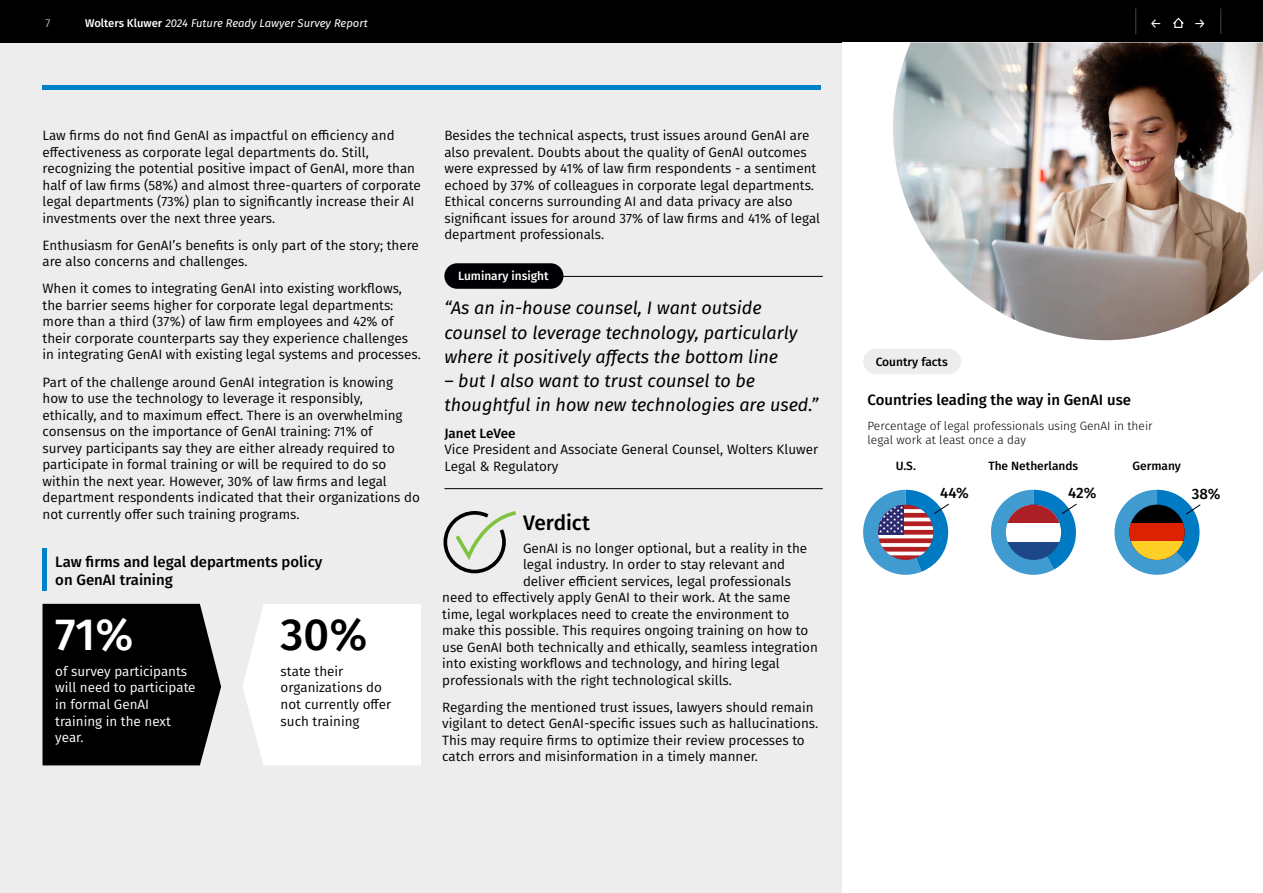
<style>
.page{position:relative;width:1263px;height:893px;background:#fff}
.page>*{position:absolute;margin:0;border:0;box-sizing:border-box;transform-origin:0 0}
.Pull_out_numbers{font:500 45px "Fira Sans";color:#fff}
.Pull_out_numbers-2{font:500 45px "Fira Sans";color:#000004}
.L1{font:500 21px "Fira Sans";color:#000}
.Luminary_Quote{font:italic 18px/24px "Fira Sans";color:#000}
.L2{font:500 15px/18px "Fira Sans";color:#000}
.Body_text{font:13.5px/16.5px "Fira Sans";color:#000}
.Body_text-2{font:13.5px/16.5px "Fira Sans";color:#fff}
.Arrows{font:13.5px "Fira Sans";color:#fff}
.Pull_out_text_-_left{font:300 12px/14.2px "Fira Sans";color:#000}
.Pull_out_text_-_left-2{font:500 12px "Fira Sans";color:#000004}
.Customer_Case{font:500 12px "Fira Sans";color:#fff}
.Customer_Case-2{font:500 12px "Fira Sans";color:#000}
.t1{font:italic 11.25px "Fira Sans";color:#fff}
.t2{font:300 11.25px "Fira Sans";color:#fff}
.s1{font-weight:500;font-style:normal}
.s2{font-weight:500}
</style>
<div class="page">
<div style="left:0;top:43px;width:1263px;height:850px;background:#ededed"></div>
<div style="left:0;top:0;width:1263px;height:43px;background:#000"></div>
<hr style="left:446px;top:276px;width:377px;height:1px;background:#000004">
<hr style="left:444px;top:488px;width:379px;height:1px;background:#000004">
<div style="left:444px;top:263px;width:119px;height:26px;background:#000004;border-radius:13px"></div>
<svg style="left:443px;top:511px;width:73px;height:63px"></svg>
<div style="left:43px;top:604px;width:178px;height:161px;background:#000"></div>
<div style="left:243px;top:604px;width:178px;height:161px;background:#fff"></div>
<div style="left:842px;top:43px;width:421px;height:850px;background:#fff"></div>
<img style="left:893px;top:43px;width:370px;height:297px">
<hr style="left:43px;top:85px;width:778px;height:4px;background:#0080c6">
<div style="left:863px;top:349px;width:98px;height:25px;background:#ededed;border-radius:13px"></div>
<hr style="left:43px;top:549px;width:4px;height:42px;background:#0080c6">
<svg style="left:1114px;top:490px;width:87px;height:85px"></svg>
<svg style="left:1129px;top:541px;width:56px;height:19px"></svg>
<svg style="left:991px;top:490px;width:86px;height:85px"></svg>
<svg style="left:863px;top:490px;width:86px;height:85px"></svg>
<svg style="left:1173px;top:17px;width:11px;height:11px"></svg>
<svg style="left:1135px;top:9px;width:1px;height:25px"></svg>
<svg style="left:1220px;top:9px;width:1px;height:25px"></svg>
<p class="t2" style="left:45px;top:15px;width:6px">7</p>
<p class="t1" style="left:85px;top:14px;width:284px"><span class="s1">Wolters Kluwer</span> 2024 Future Ready Lawyer Survey Report</p>
<p class="Body_text" style="left:43px;top:127px;width:380px">Law firms do not find GenAI as impactful on efficiency and effectiveness as corporate legal departments do. Still, recognizing the potential positive impact of GenAI, more than half of law firms (58%) and almost three-quarters of corporate legal departments (73%) plan to significantly increase their AI investments over the next three years.</p>
<p class="Body_text" style="left:43px;top:237px;width:378px">Enthusiasm for GenAI’s benefits is only part of the story; there are also concerns and challenges.</p>
<p class="Body_text" style="left:43px;top:280px;width:380px">When it comes to integrating GenAI into existing workflows, the barrier seems higher for corporate legal departments: more than a third (37%) of law firm employees and 42% of their corporate counterparts say they experience challenges in integrating GenAI with existing legal systems and processes.</p>
<p class="Body_text" style="left:43px;top:373px;width:379px">Part of the challenge around GenAI integration is knowing how to use the technology to leverage it responsibly, ethically, and to maximum effect. There is an overwhelming consensus on the importance of GenAI training: 71% of<br>survey participants say they are either already required to participate in formal training or will be required to do so within the next year. However, 30% of law firms and legal department respondents indicated that their organizations do not currently offer such training programs.</p>
<p class="L2" style="left:55px;top:552px;width:269px">Law firms and legal departments policy on GenAI training</p>
<p class="Pull_out_numbers" style="left:55px;top:598px;width:80px">71%</p>
<p class="Body_text-2" style="left:55px;top:663px;width:142px">of survey participants will need to participate in formal GenAI training in the next year.</p>
<p class="Pull_out_numbers-2" style="left:281px;top:598px;width:88px">30%</p>
<p class="Body_text" style="left:281px;top:663px;width:112px">state their organizations do not currently offer such training</p>
<p class="Body_text" style="left:444px;top:127px;width:377px">Besides the technical aspects, trust issues around GenAI are also prevalent. Doubts about the quality of GenAI outcomes were expressed by 41% of law firm respondents - a sentiment echoed by 37% of colleagues in corporate legal departments.<br>Ethical concerns surrounding AI and data privacy are also significant issues for around 37% of law firms and 41% of legal department professionals.</p>
<p class="Customer_Case" style="left:458px;top:266px;width:92px">Luminary insight</p>
<p class="Luminary_Quote" style="left:444px;top:296px;width:354px">“As an in-house counsel, I want outside counsel to leverage technology, particularly where it positively affects the bottom line</p>
<p class="Luminary_Quote" style="left:444px;top:368px;width:375px">– but I also want to trust counsel to be thoughtful in how new technologies are used.”</p>
<p class="Body_text" style="left:444px;top:424px;width:375px"><span class="s2">Janet LeVee<br></span>Vice President and Associate General Counsel, Wolters Kluwer<br>Legal &amp; Regulatory</p>
<p class="L1" style="left:523px;top:506px;width:68px">Verdict</p>
<p class="Body_text" style="left:523px;top:539px;width:286px">GenAI is no longer optional, but a reality in the</p>
<p class="Body_text" style="left:523px;top:556px;width:264px">legal industry. In order to stay relevant and</p>
<p class="Body_text" style="left:523px;top:572px;width:269px">deliver efficient services, legal professionals</p>
<p class="Body_text" style="left:442px;top:589px;width:350px">need to effectively apply GenAI to their work. At the same</p>
<p class="Body_text" style="left:442px;top:605px;width:349px">time, legal workplaces need to create the environment to</p>
<p class="Body_text" style="left:442px;top:622px;width:367px">make this possible. This requires ongoing training on how to</p>
<p class="Body_text" style="left:442px;top:638px;width:377px">use GenAI both technically and ethically, seamless integration</p>
<p class="Body_text" style="left:442px;top:655px;width:339px">into existing workflows and technology, and hiring legal</p>
<p class="Body_text" style="left:442px;top:671px;width:291px">professionals with the right technological skills.</p>
<p class="Body_text" style="left:442px;top:699px;width:378px">Regarding the mentioned trust issues, lawyers should remain vigilant to detect GenAI-specific issues such as hallucinations.<br>This may require firms to optimize their review processes to catch errors and misinformation in a timely manner.</p>
<p class="Customer_Case-2" style="left:876px;top:352px;width:74px">Country facts</p>
<p class="Arrows" style="left:1150px;top:13px;width:14px">←</p>
<p class="Arrows" style="left:1194px;top:13px;width:14px">→</p>
<p class="L2" style="left:867px;top:390px;width:265px">Countries leading the way in GenAI use</p>
<p class="Pull_out_text_-_left" style="left:867px;top:419px;width:287px">Percentage of legal professionals using GenAI in their legal work at least once a day</p>
<p class="Pull_out_text_-_left-2" style="left:896px;top:457px;width:22px">U.S.</p>
<p class="Pull_out_text_-_left-2" style="left:988px;top:457px;width:91px">The Netherlands</p>
<p class="Pull_out_text_-_left-2" style="left:1132px;top:457px;width:50px">Germany</p>
<p class="L2" style="left:940px;top:483px;width:30px">44%</p>
<p class="L2" style="left:1068px;top:483px;width:30px">42%</p>
<p class="L2" style="left:1192px;top:484px;width:30px">38%</p>
</div>
